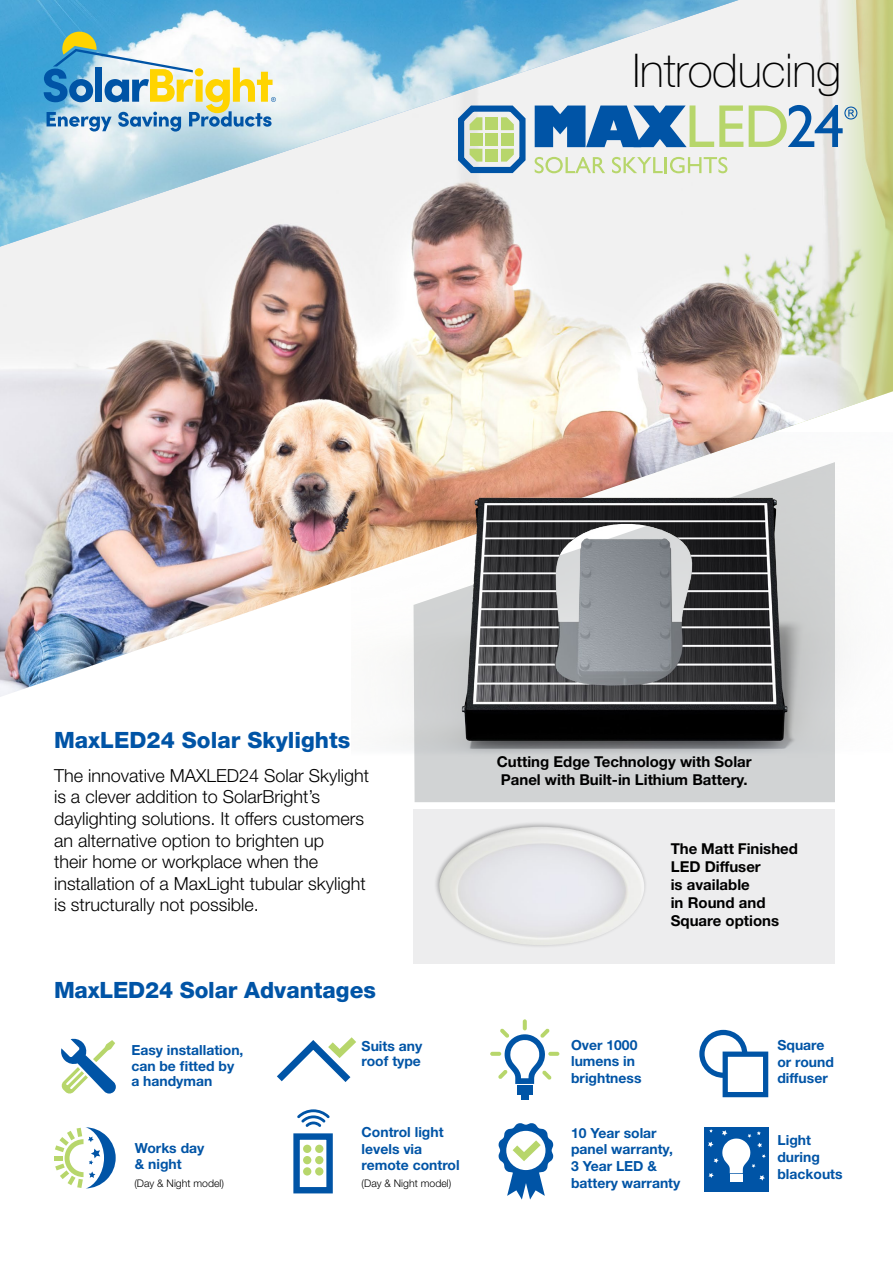
<style>
.page{position:relative;width:893px;height:1263px;background:#fff}
.page>*{position:absolute;margin:0;border:0;box-sizing:border-box;transform-origin:0 0}
.t1{font:100 46.5px "Helvetica Neue LT Std";letter-spacing:-.01em;color:#000}
.t2{font:800 22.5px "Helvetica Neue LT Std";color:#0054a6}
.t3{font:300 18px/21.6px "Helvetica Neue LT Std";color:#000}
.t4{font:700 15px/18px "Helvetica Neue LT Std";color:#000}
.t5{font:700 13.95px/16.6px "Helvetica Neue LT Std";color:#0054a6}
.t6{font:300 10.5px "Helvetica Neue LT Std";color:#000}
</style>
<div class="page">
<div style="left:414px;top:809px;width:421px;height:155px;background:#ededee"></div>
<img style="left:0;top:0;width:893px;height:697px">
<svg style="left:54px;top:1127px;width:62px;height:61px"></svg>
<div style="left:293px;top:1133px;width:40px;height:60px;background:#fff;border:6px solid #0054a6"></div>
<div style="left:303px;top:1145px;width:8px;height:8px;background:#b7d66b;border-radius:50%"></div>
<div style="left:303px;top:1156px;width:8px;height:8px;background:#b7d66b;border-radius:50%"></div>
<div style="left:303px;top:1167px;width:8px;height:8px;background:#b7d66b;border-radius:50%"></div>
<div style="left:315px;top:1145px;width:8px;height:8px;background:#b7d66b;border-radius:50%"></div>
<div style="left:315px;top:1156px;width:8px;height:8px;background:#b7d66b;border-radius:50%"></div>
<div style="left:315px;top:1167px;width:8px;height:8px;background:#b7d66b;border-radius:50%"></div>
<svg style="left:297px;top:1109px;width:33px;height:18px"></svg>
<svg style="left:498px;top:1123px;width:55px;height:76px"></svg>
<div style="left:704px;top:1127px;width:64px;height:64px;background:#0054a6"></div>
<svg style="left:708px;top:1129px;width:58px;height:52px"></svg>
<hr style="left:730px;top:1178px;width:13px;height:4px;background:#fff">
<svg style="left:523px;top:1019px;width:4px;height:11px"></svg>
<svg style="left:498px;top:1028px;width:54px;height:56px"></svg>
<svg style="left:548px;top:1052px;width:11px;height:4px"></svg>
<svg style="left:490px;top:1052px;width:11px;height:4px"></svg>
<hr style="left:517px;top:1085px;width:15px;height:4px;background:#0054a6">
<hr style="left:517px;top:1090px;width:15px;height:4px;background:#0054a6">
<svg style="left:521px;top:1095px;width:8px;height:4px"></svg>
<svg style="left:61px;top:1038px;width:55px;height:56px"></svg>
<svg style="left:277px;top:1037px;width:79px;height:45px"></svg>
<svg style="left:702px;top:1032px;width:43px;height:43px"></svg>
<div style="left:699px;top:1030px;width:48px;height:48px;border:5px solid #0054a6;border-radius:50%"></div>
<div style="left:723px;top:1051px;width:45px;height:46px;background:#fff;border:5px solid #0054a6"></div>
<div style="left:414px;top:758px;width:421px;height:44px;background:#d1d3d4"></div>
<img style="left:0;top:0;width:739px;height:247px">
<svg style="left:44px;top:32px;width:232px;height:100px"></svg>
<svg style="left:535px;top:157px;width:70px;height:16px"></svg>
<svg style="left:612px;top:157px;width:115px;height:16px"></svg>
<svg style="left:456px;top:103px;width:73px;height:72px"></svg>
<svg style="left:535px;top:105px;width:208px;height:42px"></svg>
<svg style="left:749px;top:105px;width:108px;height:42px"></svg>
<div style="left:433px;top:820px;width:214px;height:128px;background:#000;opacity:.3"></div>
<img style="left:439px;top:827px;width:205px;height:118px">
<img style="left:352px;top:432px;width:541px;height:326px">
<h1 class="t1" style="left:632px;top:44px;width:210px">Introducing</h1>
<p class="t2" style="left:54px;top:726px;width:298px">MaxLED24 Solar Skylights</p>
<p class="t3" style="left:54px;top:764px;width:317px">The innovative MAXLED24 Solar Skylight is a clever addition to SolarBright’s daylighting solutions. It offers customers an alternative option to brighten up<br>their home or workplace when the installation of a MaxLight tubular skylight is structurally not possible.</p>
<p class="t2" style="left:54px;top:976px;width:323px">MaxLED24 Solar Advantages</p>
<p class="t5" style="left:131px;top:1042px;width:114px;line-height:15.3px">Easy installation, can be fitted by a handyman</p>
<p class="t5" style="left:135px;top:1139px;width:71px">Works day &amp; night</p>
<p class="t5" style="left:362px;top:1038px;width:62px;line-height:15.3px">Suits any roof type</p>
<p class="t5" style="left:362px;top:1123px;width:99px">Control light levels via remote control</p>
<p class="t6" style="left:134px;top:1176px;width:91px">(Day &amp; Night model)</p>
<p class="t6" style="left:362px;top:1176px;width:91px">(Day &amp; Night model)</p>
<p class="t4" style="left:497px;top:752px;width:256px">Cutting Edge Technology with Solar<br>Panel with Built-in Lithium Battery.</p>
<p class="t4" style="left:671px;top:839px;width:129px">The Matt Finished<br>LED Diffuser<br>is available<br>in Round and<br>Square options</p>
<p class="t5" style="left:571px;top:1036px;width:72px">Over 1000 lumens in brightness</p>
<p class="t5" style="left:777px;top:1036px;width:58px">Square or round diffuser</p>
<p class="t5" style="left:571px;top:1124px;width:111px">10 Year solar panel warranty,<br>3 Year LED &amp; battery warranty</p>
<p class="t5" style="left:777px;top:1132px;width:67px">Light during blackouts</p>
</div>
